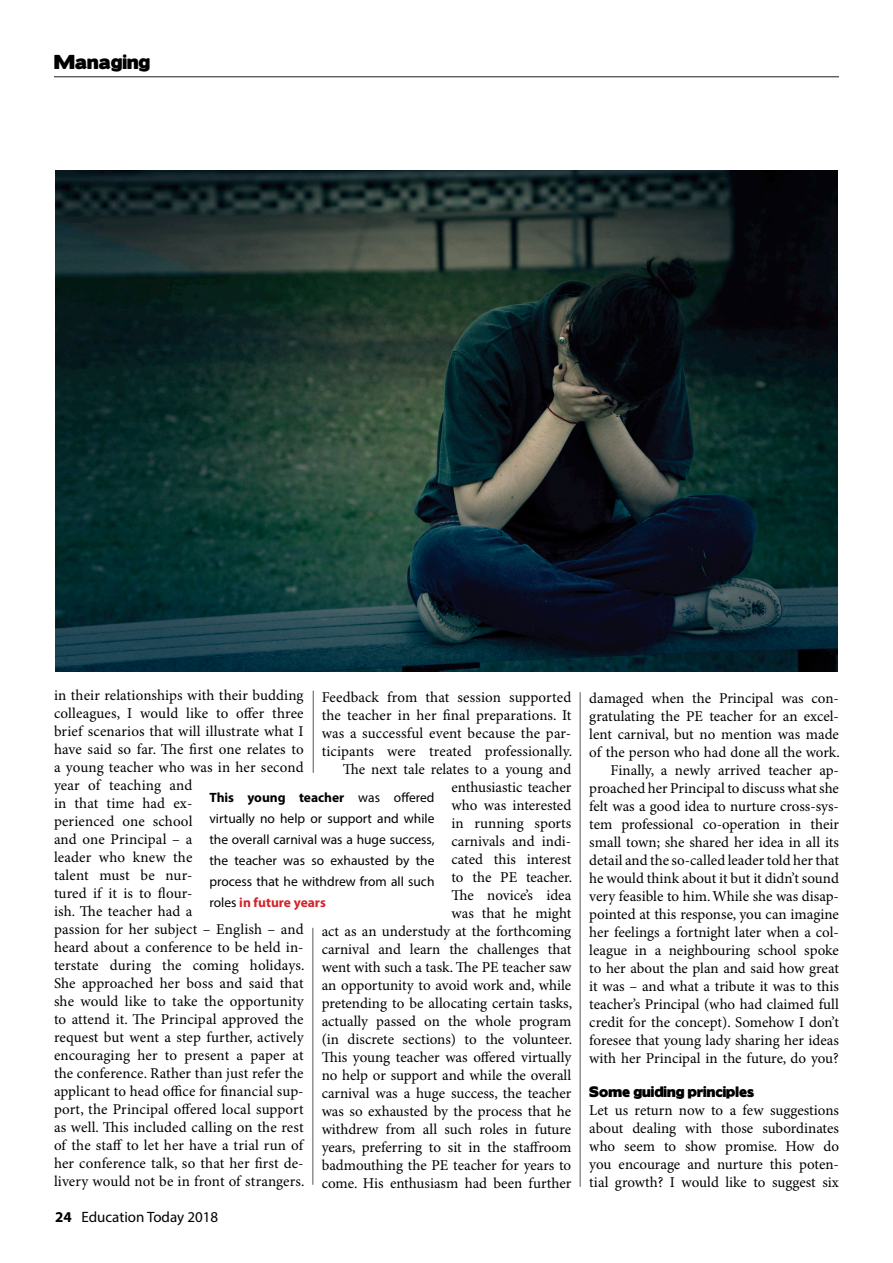
<style>
.page{position:relative;width:893px;height:1263px;background:#fff}
.page>*{position:absolute;margin:0;border:0;box-sizing:border-box;transform-origin:0 0}
.t1{font:18px "Boris Black Bloxx";color:#000}
.text{font:15px/18px "Minion Pro";color:#000;text-align:justify}
.t2{font:15px "Myriad Pro";color:#000}
.break_out{font:13.5px/21px "Myriad Pro";color:#000;text-align:justify}
.sub_head{font:13.5px "Boris Black Bloxx";color:#000}
.s1{font-weight:700}
.s2{font-weight:700;color:#d2232a}
</style>
<div class="page">
<hr style="left:54px;top:76px;width:785px;height:1px;background:#58585a">
<hr style="left:580px;top:692px;width:1px;height:495px;background:#58585a">
<hr style="left:313px;top:928px;width:1px;height:257px;background:#58585a">
<hr style="left:313px;top:691px;width:1px;height:82px;background:#58585a">
<img style="left:56px;top:170px;width:781px;height:502px">
<p class="t1" style="left:54px;top:48px;width:98px">Managing</p>
<p class="text" style="left:54px;top:687px;width:252px;text-align:left">in their relationships with their budding colleagues, I would like to offer three brief scenarios that will illustrate what I have said so far. The first one relates to a young teacher who was in her second year of teaching and<br>in that time had ex-<br>perienced one school<br>and one Principal – a<br>leader who knew the<br>talent must be nur-<br>tured if it is to flour-<br>ish. The teacher had a<br>passion for her subject – English – and heard about a conference to be held in&shy;terstate during the coming holidays.<br>She approached her boss and said that she would like to take the opportunity to attend it. The Principal approved the request but went a step further, actively encouraging her to present a paper at the conference. Rather than just refer the applicant to head office for financial sup&shy;port, the Principal offered local support as well. This included calling on the rest of the staff to let her have a trial run of her conference talk, so that her first de&shy;livery would not be in front of strangers.</p>
<p class="text" style="left:322px;top:688px;width:252px">Feedback from that session supported the teacher in her final preparations. It was a successful event because the par&shy;ticipants were treated professionally.</p>
<p class="text" style="left:322px;top:760px;width:252px;text-align:right">The next tale relates to a young and enthusiastic teacher<br>who was interested<br>in running sports<br>carnivals and indi-<br>cated this interest<br>to the PE teacher.<br>The novice’s idea<br>was that he might<br>act as an understudy at the forthcoming carnival and learn the challenges that went with such a task. The PE teacher saw an opportunity to avoid work and, while pretending to be allocating certain tasks, actually passed on the whole program (in discrete sections) to the volunteer.<br>This young teacher was offered virtually no help or support and while the overall carnival was a huge success, the teacher was so exhausted by the process that he withdrew from all such roles in future years, preferring to sit in the staffroom badmouthing the PE teacher for years to come. His enthusiasm had been further</p>
<p class="break_out" style="left:209px;top:786px;width:227px"><span class="s1">This young teacher</span> was offered virtually no help or support and while the overall carnival was a huge success, the teacher was so exhausted by the process that he withdrew from all such roles <span class="s2">in future years</span></p>
<p class="t2" style="left:55px;top:1208px;width:164px"><span class="s1">24</span> Education Today 2018</p>
<p class="text" style="left:589px;top:690px;width:252px">damaged when the Principal was con&shy;gratulating the PE teacher for an excel&shy;lent carnival, but no mention was made of the person who had done all the work.</p>
<p class="text" style="left:589px;top:762px;width:251px;text-indent:21px">Finally, a newly arrived teacher ap&shy;proached her Principal to discuss what she felt was a good idea to nurture cross-sys&shy;tem professional co-operation in their small town; she shared her idea in all its detail and the so-called leader told her that he would think about it but it didn’t sound very feasible to him. While she was disap&shy;pointed at this response, you can imagine her feelings a fortnight later when a col&shy;league in a neighbouring school spoke to her about the plan and said how great it was – and what a tribute it was to this teacher’s Principal (who had claimed full credit for the concept). Somehow I don’t foresee that young lady sharing her ideas with her Principal in the future, do you?</p>
<p class="sub_head" style="left:589px;top:1082px;width:166px">Some guiding principles</p>
<p class="text" style="left:589px;top:1102px;width:251px">Let us return now to a few suggestions about dealing with those subordinates who seem to show promise. How do you encourage and nurture this poten&shy;tial growth? I would like to suggest six</p>
</div>
